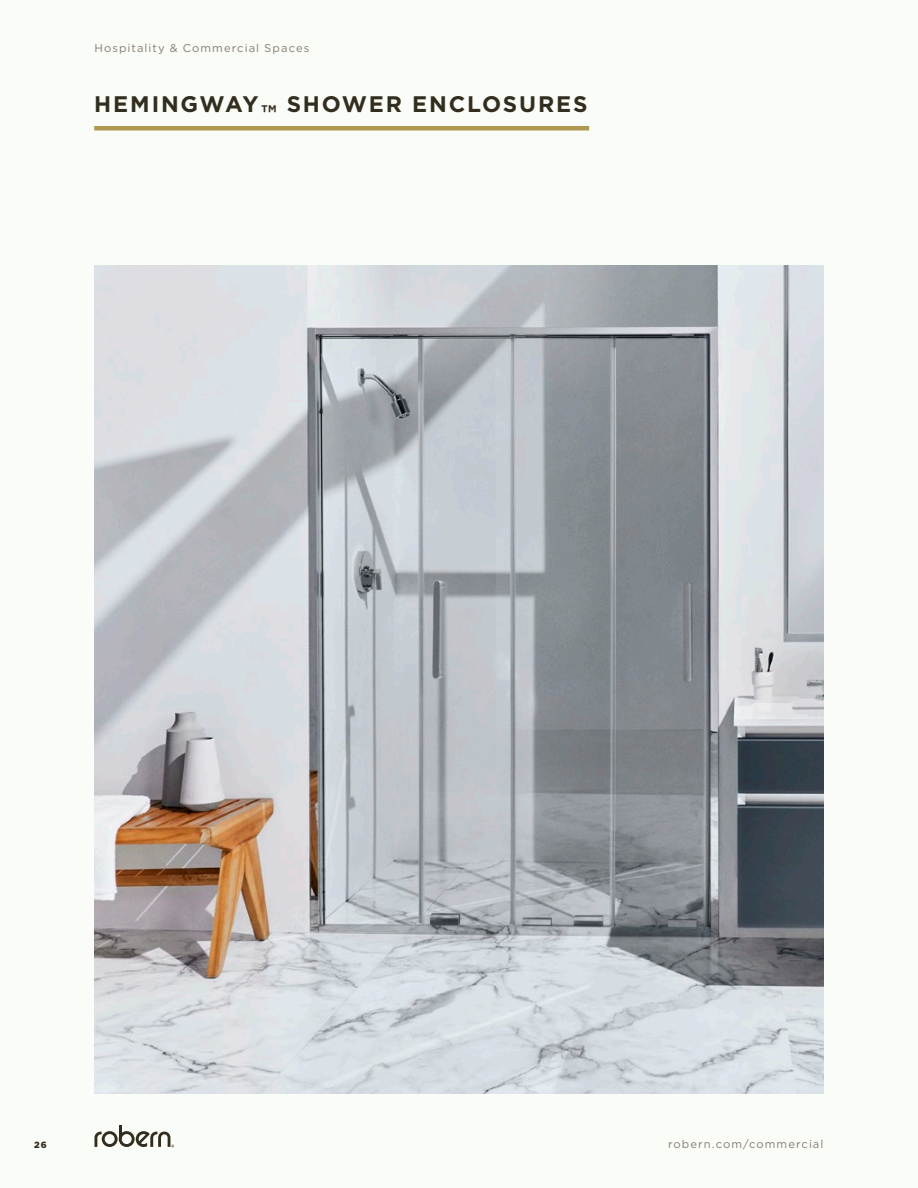
<style>
.page{position:relative;width:918px;height:1188px;background:#fafcf7}
.page>*{position:absolute;margin:0;border:0;box-sizing:border-box;transform-origin:0 0}
.eCRM_Headline_18_26{font:700 22.5px "Gotham";letter-spacing:.08em;color:#322d1f}
.t1{font:11.25px "Gotham";letter-spacing:.095em;color:#837c71}
.t2{font:900 9px "Gotham";color:#322d1f}
</style>
<div class="page">
<img style="left:94px;top:266px;width:730px;height:828px">
<hr style="left:94px;top:126px;width:495px;height:4px;background:#ae9852">
<svg style="left:94px;top:1126px;width:80px;height:22px"></svg>
<p class="t1" style="left:94px;top:41px;width:216px">Hospitality &amp; Commercial Spaces</p>
<p class="eCRM_Headline_18_26" style="left:94px;top:90px;width:495px">HEMINGWAY™ SHOWER ENCLOSURES</p>
<p class="t2" style="left:34px;top:1138px;width:14px">26</p>
<p class="t1" style="left:668px;top:1136px;width:157px">robern.com/commercial</p>
</div>
